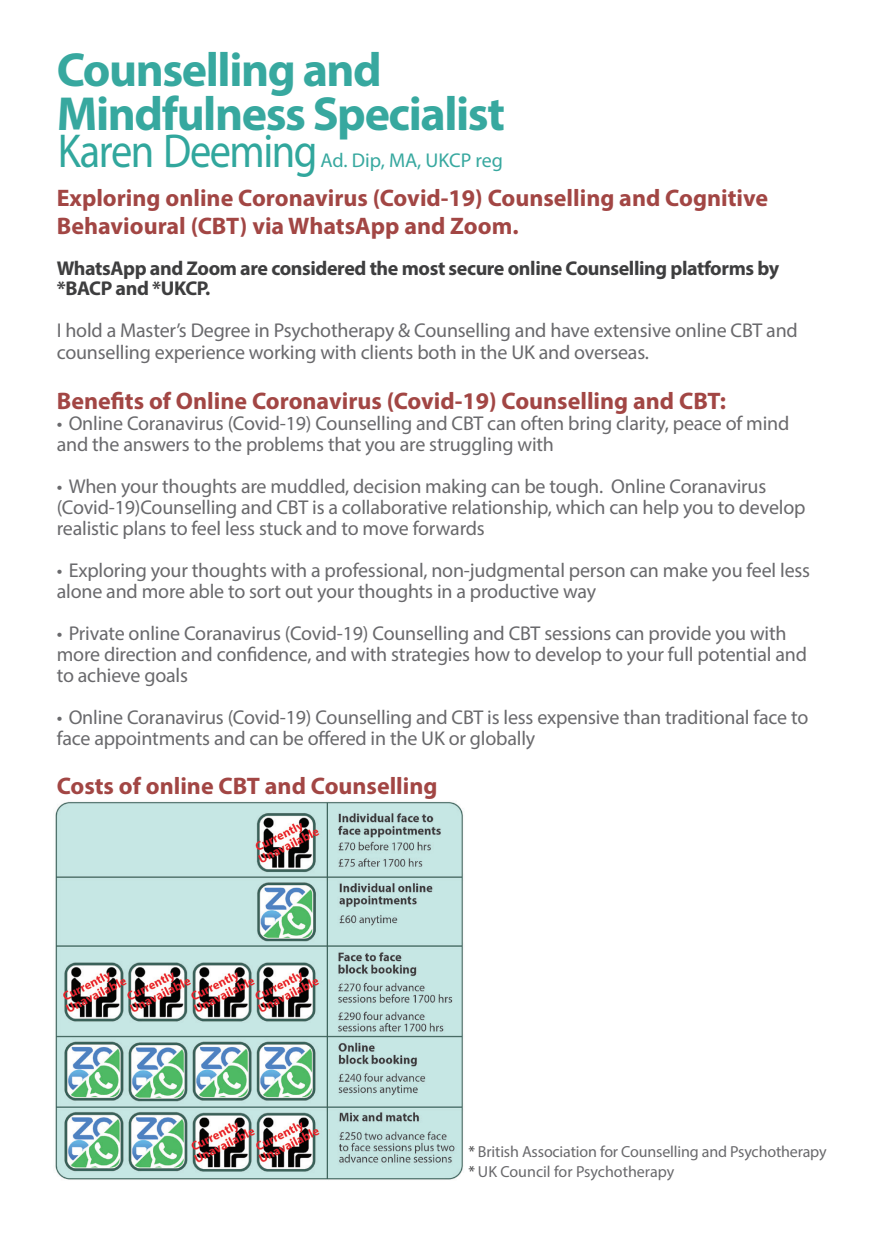
<style>
.page{position:relative;width:885px;height:1236px;background:#fff}
.page>*{position:absolute;margin:0;border:0;box-sizing:border-box;transform-origin:0 0}
.Title_Copy{font:700 48px "Myriad Pro";letter-spacing:-.03em;color:#37a89f}
.t1{font:47.8px "Myriad Pro";letter-spacing:-.035em;color:#31a79d;scale:.89 1}
.Titles{font:700 24px "Myriad Pro";color:#a24644}
.main_copy{font:20px/21px "Myriad Pro";letter-spacing:-.01em;color:#69696c}
.Bold_Copy{font:700 20px/20px "Myriad Pro";letter-spacing:-.02em;color:#3e3e3f}
.main_copy-2{font:20px "Myriad Pro";color:#37a89f}
.small_text{font:16px "Myriad Pro";letter-spacing:-.01em;color:#69696c}
.s1{color:#3e3e3f}
</style>
<div class="page">
<img style="left:55px;top:801px;width:408px;height:379px">
<p class="Title_Copy" style="left:57px;top:39px;width:327px">Counselling and</p>
<p class="Title_Copy" style="left:57px;top:83px;width:449px">Mindfulness Specialist</p>
<h2 class="t1" style="left:58px;top:122px;width:293px">Karen Deeming</h2>
<p class="main_copy-2" style="left:320px;top:148px;width:184px">Ad. Dip, MA, UKCP reg</p>
<p class="Titles" style="left:57px;top:182px;width:712px">Exploring online Coronavirus (Covid-19) Counselling and Cognitive</p>
<p class="Titles" style="left:57px;top:210px;width:463px">Behavioural (CBT) via WhatsApp and Zoom.</p>
<p class="Bold_Copy" style="left:57px;top:258px;width:724px">WhatsApp and Zoom are considered the most secure online Counselling platforms by *BACP and *UKCP.</p>
<p class="main_copy" style="left:57px;top:319px;width:742px;line-height:22px">I hold a Master’s Degree in Psychotherapy &amp; Counselling and have extensive online CBT and counselling experience working with clients both in the UK and overseas.</p>
<p class="Titles" style="left:57px;top:385px;width:670px">Benefits of Online Coronavirus (Covid-19) Counselling and CBT:</p>
<p class="main_copy" style="left:57px;top:413px;width:734px">• Online Coranavirus (Covid-19) Counselling and CBT can often bring clarity, peace of mind and the answers to the problems that you are struggling with</p>
<p class="main_copy" style="left:57px;top:476px;width:750px">• When your thoughts are muddled, decision making can be tough. Online Coranavirus (Covid-19)Counselling and CBT is a collaborative relationship, which can help you to develop realistic plans to feel less stuck and to move forwards</p>
<p class="main_copy" style="left:57px;top:560px;width:754px">• Exploring your thoughts with a professional, non-judgmental person can make you feel less alone and more able to sort out your thoughts in a productive way</p>
<p class="main_copy" style="left:57px;top:623px;width:751px">• Private online Coranavirus (Covid-19) Counselling and CBT sessions can provide you with more direction and confidence, and with strategies how to develop to your full potential and to achieve goals</p>
<p class="main_copy" style="left:57px;top:707px;width:753px">• Online Coranavirus (Covid-19) Counselling and CBT is less expensive than traditional face to face appointments and can be offered in the UK or globally</p>
<p class="Titles" style="left:57px;top:770px;width:382px">Costs of online CBT and Counselling</p>
<p class="small_text" style="left:468px;top:1142px;width:359px"><span class="s1">*</span> British Association for Counselling and Psychotherapy</p>
<p class="small_text" style="left:468px;top:1162px;width:207px"><span class="s1">*</span> UK Council for Psychotherapy</p>
</div>
